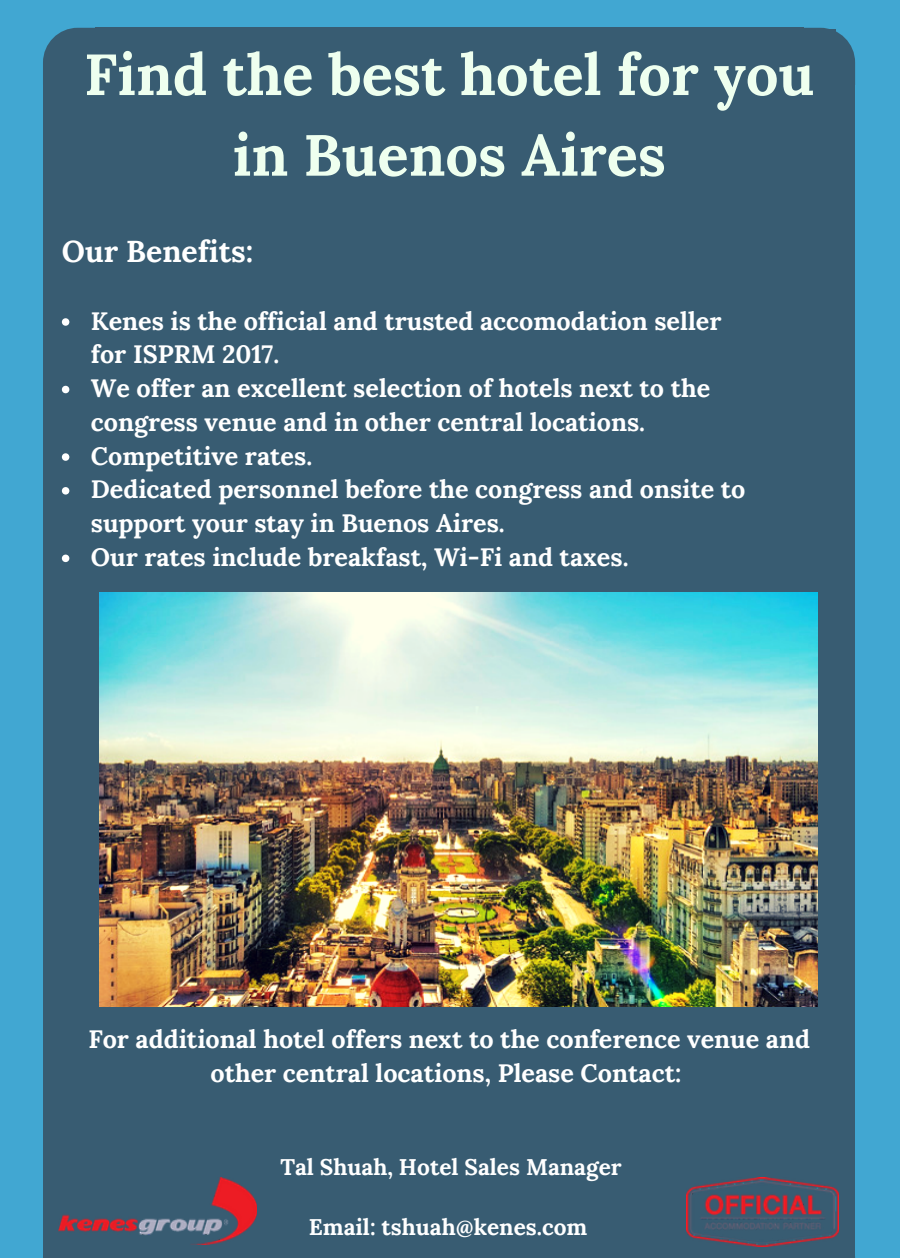
<style>
.page{position:relative;width:900px;height:1258px;background:#41a7d2}
.page>*{position:absolute;margin:0;border:0;box-sizing:border-box;transform-origin:0 0}
.t1{font:700 57.75px/80.5px "Lora";color:#eeffef;text-align:center}
.t2{font:700 30.25px "Lora";color:#fff}
.t3{font:700 25.25px/33.8px "Lora";color:#fff}
.t4{font:700 22.75px "Lora";color:#fff}
</style>
<div class="page">
<svg style="left:803px;top:28px;width:52px;height:55px"></svg>
<div style="left:801px;top:83px;width:54px;height:1174px;background:#385c72"></div>
<div style="left:79px;top:30px;width:757px;height:1228px;background:#385c72"></div>
<div style="left:95px;top:28px;width:708px;height:57px;background:#385c72"></div>
<svg style="left:43px;top:28px;width:52px;height:55px"></svg>
<div style="left:43px;top:83px;width:54px;height:1174px;background:#385c72"></div>
<hr style="left:95px;top:1256px;width:708px;height:2px;background:#301111">
<svg style="left:43px;top:1256px;width:54px;height:2px"></svg>
<svg style="left:801px;top:1256px;width:54px;height:2px"></svg>
<svg style="left:62px;top:318px;width:7px;height:8px"></svg>
<svg style="left:62px;top:386px;width:7px;height:7px"></svg>
<svg style="left:62px;top:453px;width:7px;height:8px"></svg>
<svg style="left:62px;top:487px;width:7px;height:7px"></svg>
<svg style="left:62px;top:554px;width:7px;height:8px"></svg>
<img style="left:58px;top:1177px;width:199px;height:67px">
<img style="left:686px;top:1177px;width:152px;height:69px">
<img style="left:99px;top:592px;width:719px;height:414px">
<h1 class="t1" style="left:84px;top:34px;width:732px">Find the best hotel for you in Buenos Aires</h1>
<p class="t2" style="left:62px;top:231px;width:193px">Our Benefits:</p>
<p class="t3" style="left:91px;top:303px;width:656px">Kenes is the official and trusted accomodation seller for ISPRM 2017.<br>We offer an excellent selection of hotels next to the congress venue and in other central locations.<br>Competitive rates.<br>Dedicated personnel before the congress and onsite to support your stay in Buenos Aires.<br>Our rates include breakfast, Wi-Fi and taxes.</p>
<p class="t3" style="left:88px;top:1021px;width:723px;text-align:center">For additional hotel offers next to the conference venue and other central locations, Please Contact:</p>
<p class="t4" style="left:280px;top:1152px;width:343px">Tal Shuah, Hotel Sales Manager</p>
<p class="t4" style="left:309px;top:1212px;width:280px">Email: tshuah@kenes.com</p>
</div>
